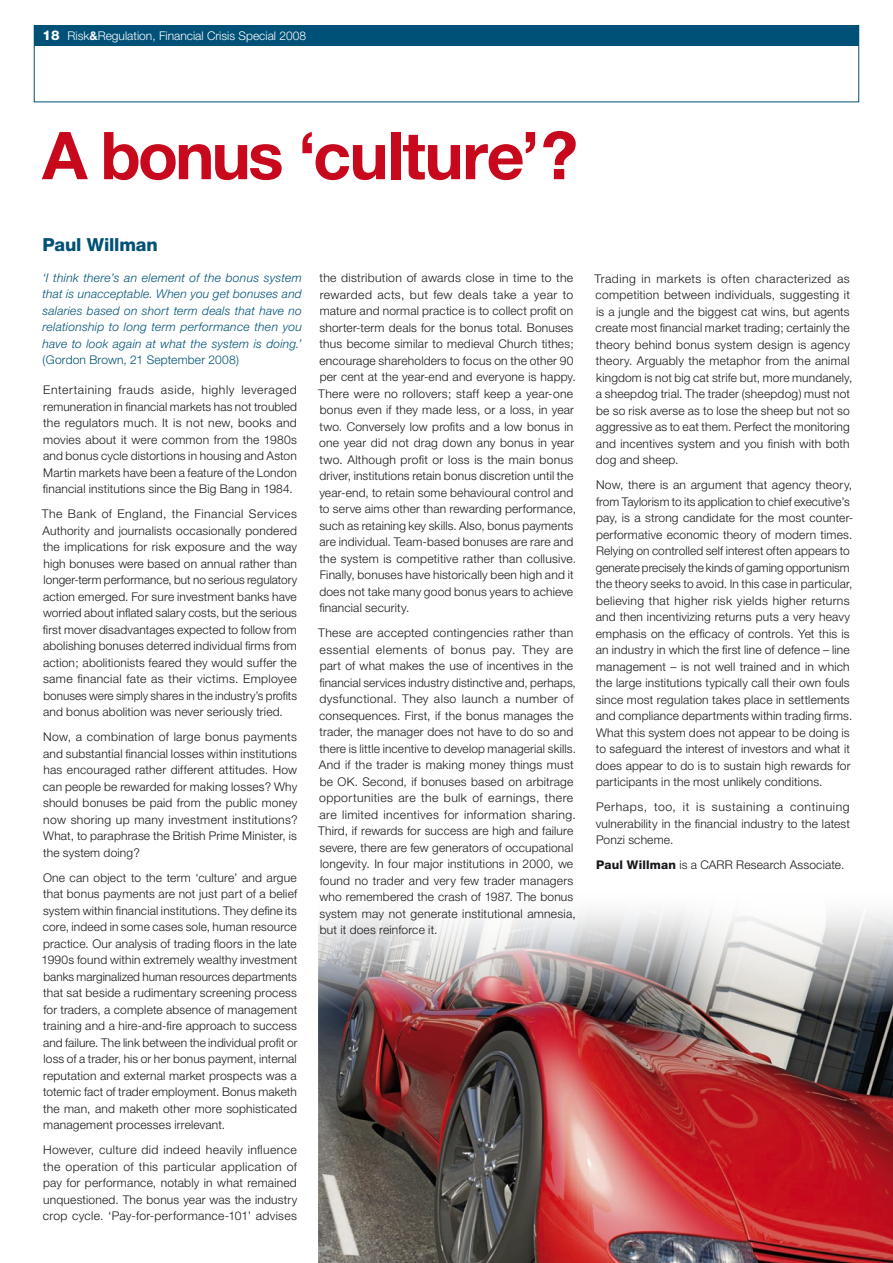
<style>
.page{position:relative;width:893px;height:1263px;background:#fff}
.page>*{position:absolute;margin:0;border:0;box-sizing:border-box;transform-origin:0 0}
.t1{font:700 66px "Helvetica Neue";color:#c7081d}
.t2{font:800 18px "Helvetica Neue";letter-spacing:-.01em;color:#005177}
.t3{font:300 12px/16.5px "Helvetica Neue";letter-spacing:.015em;color:#1a171c;text-align:justify}
.t4{font:italic 300 12px/16.5px "Helvetica Neue";letter-spacing:.015em;color:#005177;text-align:justify}
.t5{font:300 12px "Helvetica Neue";color:#fff}
.t6{font:300 12px "Helvetica Neue";letter-spacing:.015em;color:#005177}
.s1{font-weight:800;font-size:13.5px}
.s2{font-weight:700}
.s3{font-weight:800}
</style>
<div class="page">
<img style="left:319px;top:911px;width:574px;height:352px">
<div style="left:34px;top:25px;width:825px;height:77px;border:1px solid #005177"></div>
<div style="left:34px;top:26px;width:825px;height:20px;background:#005177"></div>
<p class="t5" style="left:43px;top:29px;width:265px"><span class="s1">18</span> Risk<span class="s2">&amp;</span>Regulation, Financial Crisis Special 2008</p>
<h1 class="t1" style="left:42px;top:115px;width:537px">A bonus ‘culture’?</h1>
<h2 class="t2" style="left:43px;top:234px;width:117px">Paul Willman</h2>
<p class="t4" style="left:43px;top:269px;width:261px">‘I think there’s an element of the bonus system that is unacceptable. When you get bonuses and salaries based on short term deals that have no relationship to long term performance then you have to look again at what the system is doing.’</p>
<p class="t6" style="left:43px;top:353px;width:198px">(Gordon Brown, 21 September 2008)</p>
<p class="t3" style="left:43px;top:381px;width:256px">Entertaining frauds aside, highly leveraged remuneration in financial markets has not troubled the regulators much. It is not new, books and movies about it were common from the 1980s and bonus cycle distortions in housing and Aston Martin markets have been a feature of the London financial institutions since the Big Bang in 1984.</p>
<p class="t3" style="left:42px;top:505px;width:257px">The Bank of England, the Financial Services Authority and journalists occasionally pondered the implications for risk exposure and the way high bonuses were based on annual rather than longer-term performance, but no serious regulatory action emerged. For sure investment banks have worried about inflated salary costs, but the serious first mover disadvantages expected to follow from abolishing bonuses deterred individual firms from action; abolitionists feared they would suffer the same financial fate as their victims. Employee bonuses were simply shares in the industry’s profits and bonus abolition was never seriously tried.</p>
<p class="t3" style="left:43px;top:728px;width:256px">Now, a combination of large bonus payments and substantial financial losses within institutions has encouraged rather different attitudes. How can people be rewarded for making losses? Why should bonuses be paid from the public money now shoring up many investment institutions?<br>What, to paraphrase the British Prime Minister, is the system doing?</p>
<p class="t3" style="left:42px;top:869px;width:257px">One can object to the term ‘culture’ and argue that bonus payments are not just part of a belief system within financial institutions. They define its core, indeed in some cases sole, human resource practice. Our analysis of trading floors in the late 1990s found within extremely wealthy investment banks marginalized human resources departments that sat beside a rudimentary screening process for traders, a complete absence of management training and a hire-and-fire approach to success and failure. The link between the individual profit or loss of a trader, his or her bonus payment, internal reputation and external market prospects was a totemic fact of trader employment. Bonus maketh the man, and maketh other more sophisticated management processes irrelevant.</p>
<p class="t3" style="left:43px;top:1142px;width:256px">However, culture did indeed heavily influence the operation of this particular application of pay for performance, notably in what remained unquestioned. The bonus year was the industry crop cycle. ‘Pay-for-performance-101’ advises</p>
<p class="t3" style="left:318px;top:269px;width:259px;text-align:left">the distribution of awards close in time to the rewarded acts, but few deals take a year to mature and normal practice is to collect profit on shorter-term deals for the bonus total. Bonuses thus become similar to medieval Church tithes; encourage shareholders to focus on the other 90 per cent at the year-end and everyone is happy.<br>There were no rollovers; staff keep a year-one bonus even if they made less, or a loss, in year two. Conversely low profits and a low bonus in one year did not drag down any bonus in year two. Although profit or loss is the main bonus driver, institutions retain bonus discretion until the year-end, to retain some behavioural control and to serve aims other than rewarding performance, such as retaining key skills. Also, bonus payments are individual. Team-based bonuses are rare and the system is competitive rather than collusive.<br>Finally, bonuses have historically been high and it does not take many good bonus years to achieve financial security.</p>
<p class="t3" style="left:318px;top:624px;width:259px;text-align:left">These are accepted contingencies rather than essential elements of bonus pay. They are part of what makes the use of incentives in the financial services industry distinctive and, perhaps, dysfunctional. They also launch a number of consequences. First, if the bonus manages the trader, the manager does not have to do so and there is little incentive to develop managerial skills.<br>And if the trader is making money things must be OK. Second, if bonuses based on arbitrage opportunities are the bulk of earnings, there are limited incentives for information sharing.<br>Third, if rewards for success are high and failure severe, there are few generators of occupational longevity. In four major institutions in 2000, we found no trader and very few trader managers who remembered the crash of 1987. The bonus system may not generate institutional amnesia, but it does reinforce it.</p>
<p class="t3" style="left:595px;top:270px;width:259px;text-align:left">Trading in markets is often characterized as competition between individuals, suggesting it is a jungle and the biggest cat wins, but agents create most financial market trading; certainly the theory behind bonus system design is agency theory. Arguably the metaphor from the animal kingdom is not big cat strife but, more mundanely, a sheepdog trial. The trader (sheepdog) must not be so risk averse as to lose the sheep but not so aggressive as to eat them. Perfect the monitoring and incentives system and you finish with both dog and sheep.</p>
<p class="t3" style="left:596px;top:476px;width:259px;text-align:left">Now, there is an argument that agency theory, from Taylorism to its application to chief executive’s pay, is a strong candidate for the most counter&shy;performative economic theory of modern times.<br>Relying on controlled self interest often appears to generate precisely the kinds of gaming opportunism the theory seeks to avoid. In this case in particular, believing that higher risk yields higher returns and then incentivizing returns puts a very heavy emphasis on the efficacy of controls. Yet this is an industry in which the first line of defence – line management – is not well trained and in which the large institutions typically call their own fouls since most regulation takes place in settlements and compliance departments within trading firms.<br>What this system does not appear to be doing is to safeguard the interest of investors and what it does appear to do is to sustain high rewards for participants in the most unlikely conditions.</p>
<p class="t3" style="left:596px;top:798px;width:256px">Perhaps, too, it is sustaining a continuing vulnerability in the financial industry to the latest Ponzi scheme.</p>
<p class="t3" style="left:596px;top:856px;width:250px"><span class="s3">Paul Willman</span> is a CARR Research Associate.</p>
</div>
